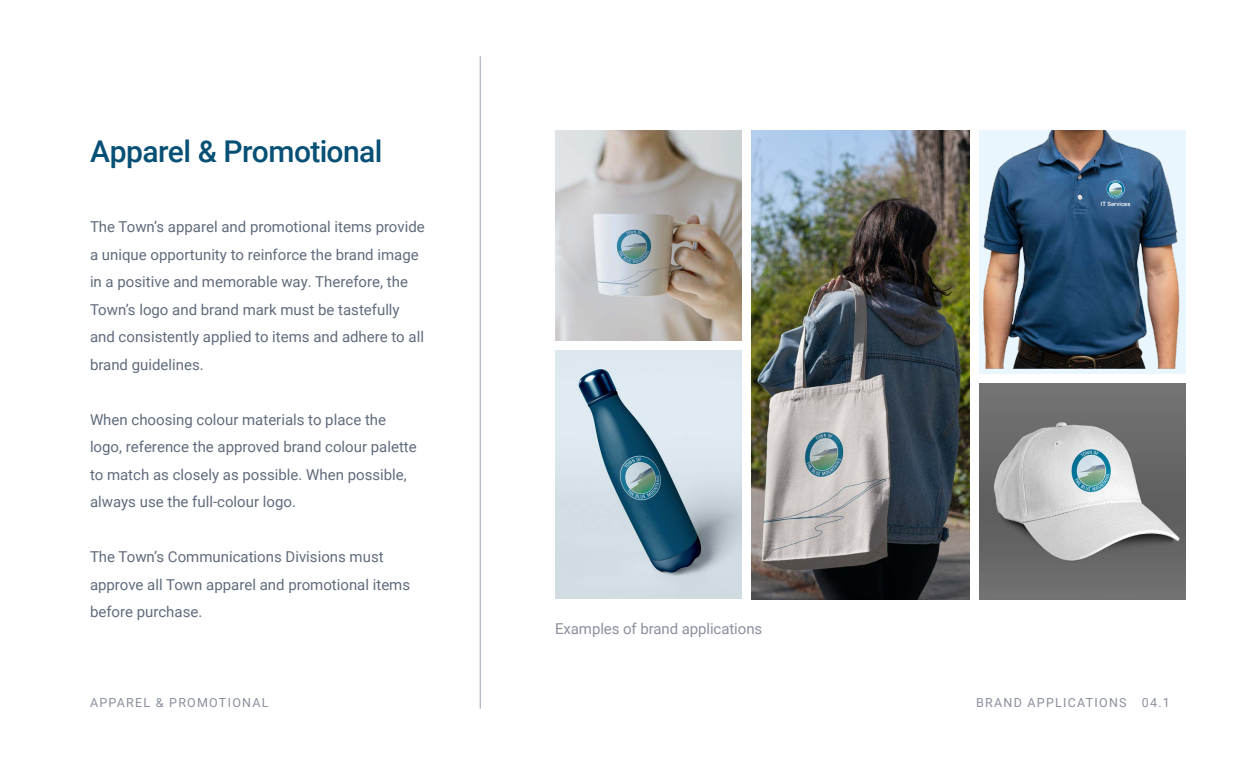
<style>
.page{position:relative;width:1260px;height:765px;background:#fff}
.page>*{position:absolute;margin:0;border:0;box-sizing:border-box;transform-origin:0 0}
.t1{font:500 30px "Roboto";letter-spacing:-.02em;color:#075075}
.t2{font:15px/27.5px "Roboto";color:#606b7c}
.t3{font:15px "Roboto";letter-spacing:-.005em;color:#8c909f}
.t4{font:12.5px "Roboto";letter-spacing:.1em;color:#8a909e}
.t5{font:500 5.88px "Roboto";letter-spacing:.015em;color:#fff}
</style>
<div class="page">
<hr style="left:480px;top:56px;width:1px;height:653px;background:#96a1b3">
<img style="left:751px;top:131px;width:218px;height:468px">
<img style="left:979px;top:384px;width:207px;height:215px">
<img style="left:555px;top:350px;width:186px;height:248px">
<img style="left:555px;top:131px;width:186px;height:210px">
<img style="left:979px;top:131px;width:207px;height:243px">
<svg style="left:1107px;top:180px;width:18px;height:18px"></svg>
<svg style="left:1107px;top:181px;width:17px;height:17px"></svg>
<p class="t1" style="left:90px;top:130px;width:294px">Apparel &amp; Promotional</p>
<p class="t2" style="left:90px;top:212px;width:336px">The Town’s apparel and promotional items provide a unique opportunity to reinforce the brand image in a positive and memorable way. Therefore, the Town’s logo and brand mark must be tastefully and consistently applied to items and adhere to all brand guidelines.</p>
<p class="t2" style="left:90px;top:405px;width:328px">When choosing colour materials to place the logo, reference the approved brand colour palette to match as closely as possible. When possible, always use the full-colour logo.</p>
<p class="t2" style="left:90px;top:542px;width:322px">The Town’s Communications Divisions must approve all Town apparel and promotional items before purchase.</p>
<p class="t3" style="left:555px;top:619px;width:209px">Examples of brand applications</p>
<p class="t5" style="left:1101px;top:199px;width:31px">IT Services</p>
<p class="t4" style="left:90px;top:694px;width:180px">APPAREL &amp; PROMOTIONAL</p>
<p class="t4" style="left:976px;top:694px;width:195px">BRAND APPLICATIONS 04.1</p>
</div>
